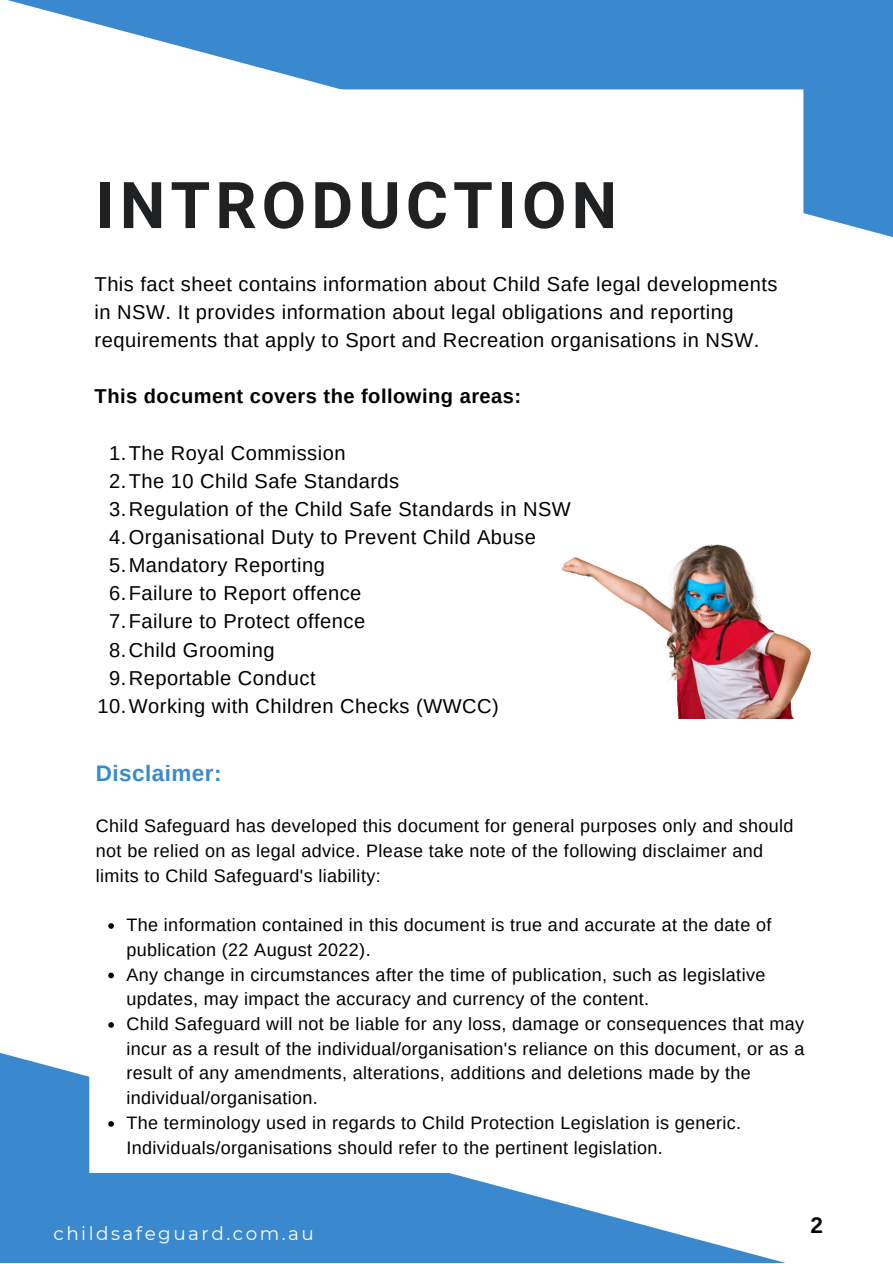
<style>
.page{position:relative;width:893px;height:1264px;background:#fff}
.page>*{position:absolute;margin:0;border:0;box-sizing:border-box;transform-origin:0 0}
.t1{font:700 64.5px "Roboto";letter-spacing:.08em;color:#1f2122}
.t2{font:700 22.5px "Arimo";letter-spacing:.02em;color:#3a89cf}
.t3{font:700 22.5px "Arimo";color:#000}
.t4{font:20.1px/28px "Arimo";letter-spacing:.025em;color:#000}
.t5{font:700 20.1px "Arimo";letter-spacing:.025em;color:#000}
.t6{font:18.45px "Montserrat";letter-spacing:.135em;color:#fff}
.t7{font:18px/24.8px "Arimo";letter-spacing:.02em;color:#000}
</style>
<div class="page">
<svg style="left:0;top:1053px;width:782px;height:209px;fill:#3a89cf"></svg>
<svg style="left:89px;top:1027px;width:693px;height:145px"></svg>
<svg style="left:7px;top:0;width:885px;height:237px;fill:#3a89cf"></svg>
<svg style="left:89px;top:89px;width:714px;height:148px"></svg>
<img style="left:562px;top:544px;width:248px;height:174px">
<svg style="left:108px;top:923px;width:6px;height:5px"></svg>
<svg style="left:108px;top:972px;width:6px;height:6px"></svg>
<svg style="left:108px;top:1022px;width:6px;height:5px"></svg>
<svg style="left:108px;top:1121px;width:6px;height:5px"></svg>
<h1 class="t1" style="left:96px;top:168px;width:522px">INTRODUCTION</h1>
<p class="t4" style="left:95px;top:270px;width:684px">This fact sheet contains information about Child Safe legal developments in NSW. It provides information about legal obligations and reporting requirements that apply to Sport and Recreation organisations in NSW.</p>
<p class="t5" style="left:95px;top:385px;width:428px">This document covers the following areas:</p>
<p class="t4" style="left:109px;top:438px;width:238px">1.The Royal Commission</p>
<p class="t4" style="left:109px;top:467px;width:292px">2.The 10 Child Safe Standards</p>
<p class="t4" style="left:109px;top:495px;width:463px">3.Regulation of the Child Safe Standards in NSW</p>
<p class="t4" style="left:109px;top:523px;width:428px">4.Organisational Duty to Prevent Child Abuse</p>
<p class="t4" style="left:109px;top:551px;width:217px">5.Mandatory Reporting</p>
<p class="t4" style="left:109px;top:579px;width:254px">6.Failure to Report offence</p>
<p class="t4" style="left:109px;top:607px;width:258px">7.Failure to Protect offence</p>
<p class="t4" style="left:109px;top:635px;width:167px">8.Child Grooming</p>
<p class="t4" style="left:109px;top:663px;width:208px">9.Reportable Conduct</p>
<p class="t4" style="left:97px;top:691px;width:403px">10.Working with Children Checks (WWCC)</p>
<p class="t2" style="left:96px;top:761px;width:127px">Disclaimer:</p>
<p class="t7" style="left:96px;top:813px;width:699px">Child Safeguard has developed this document for general purposes only and should not be relied on as legal advice. Please take note of the following disclaimer and limits to Child Safeguard's liability:</p>
<p class="t7" style="left:126px;top:912px;width:679px">The information contained in this document is true and accurate at the date of publication (22 August 2022).<br>Any change in circumstances after the time of publication, such as legislative updates, may impact the accuracy and currency of the content.<br>Child Safeguard will not be liable for any loss, damage or consequences that may incur as a result of the individual/organisation's reliance on this document, or as a result of any amendments, alterations, additions and deletions made by the individual/organisation.<br>The terminology used in regards to Child Protection Legislation is generic.<br>Individuals/organisations should refer to the pertinent legislation.</p>
<p class="t6" style="left:53px;top:1221px;width:262px">childsafeguard.com.au</p>
<p class="t3" style="left:810px;top:1212px;width:14px">2</p>
</div>
